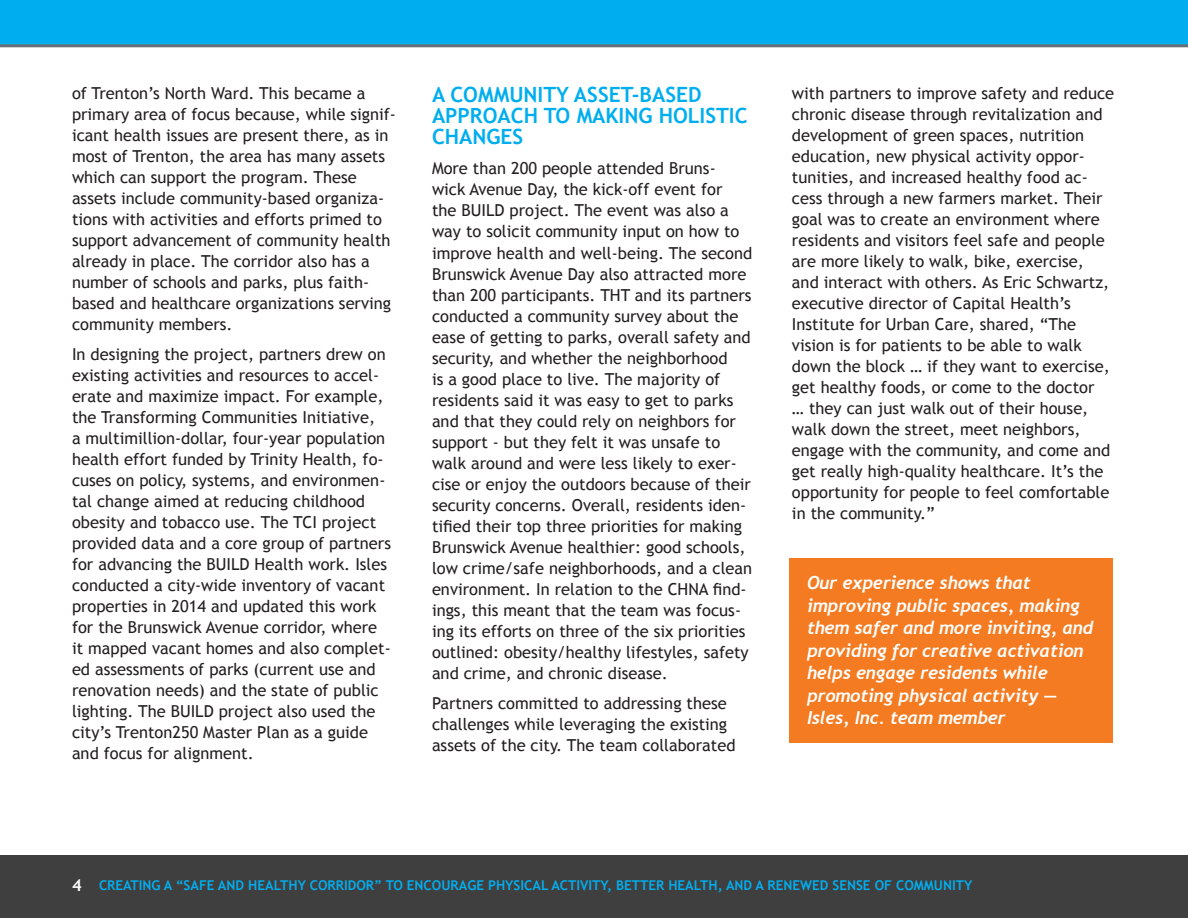
<style>
.page{position:relative;width:1188px;height:918px;background:#fff}
.page>*{position:absolute;margin:0;border:0;box-sizing:border-box;transform-origin:0 0}
.t1{font:700 21px/21px "Trebuchet MS";color:#00aeef}
.t2{font:italic 700 18px/22.5px "Trebuchet";letter-spacing:-.01em;color:#fff}
.t3{font:16.5px/21px "Trebuchet MS";color:#231f20}
.t4{font:700 13.5px "Trebuchet MS";color:#00aeef}
.s1{font-size:16.5px;color:#fff}
</style>
<div class="page">
<div style="left:0;top:855px;width:1188px;height:63px;background:#403f3f"></div>
<div style="left:0;top:0;width:1188px;height:46px;background:#00aeef"></div>
<hr style="left:0;top:44px;width:1188px;height:3px;background:#686f76">
<div style="left:789px;top:558px;width:324px;height:184px;background:#f47b21"></div>
<p class="t3" style="left:72px;top:83px;width:325px">of Trenton’s North Ward. This became a primary area of focus because, while signif&shy;icant health issues are present there, as in most of Trenton, the area has many assets which can support the program. These assets include community-based organiza&shy;tions with activities and efforts primed to support advancement of community health already in place. The corridor also has a number of schools and parks, plus faith&shy;based and healthcare organizations serving community members.</p>
<p class="t3" style="left:72px;top:344px;width:321px">In designing the project, partners drew on existing activities and resources to accel&shy;erate and maximize impact. For example, the Transforming Communities Initiative,<br>a multimillion-dollar, four-year population health effort funded by Trinity Health, fo&shy;cuses on policy, systems, and environmen&shy;tal change aimed at reducing childhood obesity and tobacco use. The TCI project provided data and a core group of partners for advancing the BUILD Health work. Isles conducted a city-wide inventory of vacant properties in 2014 and updated this work for the Brunswick Avenue corridor, where it mapped vacant homes and also complet&shy;ed assessments of parks (current use and renovation needs) and the state of public lighting. The BUILD project also used the city’s Trenton250 Master Plan as a guide and focus for alignment.</p>
<p class="t1" style="left:432px;top:85px;width:317px">A COMMUNITY ASSET-BASED<br>APPROACH TO MAKING HOLISTIC<br>CHANGES</p>
<p class="t3" style="left:432px;top:158px;width:322px">More than 200 people attended Bruns&shy;wick Avenue Day, the kick-off event for<br>the BUILD project. The event was also a way to solicit community input on how to improve health and well-being. The second Brunswick Avenue Day also attracted more than 200 participants. THT and its partners conducted a community survey about the ease of getting to parks, overall safety and security, and whether the neighborhood<br>is a good place to live. The majority of residents said it was easy to get to parks and that they could rely on neighbors for support - but they felt it was unsafe to walk around and were less likely to exer&shy;cise or enjoy the outdoors because of their security concerns. Overall, residents iden&shy;tified their top three priorities for making Brunswick Avenue healthier: good schools, low crime/safe neighborhoods, and a clean environment. In relation to the CHNA find&shy;ings, this meant that the team was focus&shy;ing its efforts on three of the six priorities outlined: obesity/healthy lifestyles, safety and crime, and chronic disease.</p>
<p class="t3" style="left:432px;top:692px;width:305px">Partners committed to addressing these challenges while leveraging the existing assets of the city. The team collaborated</p>
<p class="t3" style="left:792px;top:83px;width:324px">with partners to improve safety and reduce chronic disease through revitalization and development of green spaces, nutrition education, new physical activity oppor&shy;tunities, and increased healthy food ac&shy;cess through a new farmers market. Their goal was to create an environment where residents and visitors feel safe and people are more likely to walk, bike, exercise, and interact with others. As Eric Schwartz, executive director of Capital Health’s Institute for Urban Care, shared, “The vision is for patients to be able to walk down the block … if they want to exercise, get healthy foods, or come to the doctor<br>… they can just walk out of their house, walk down the street, meet neighbors, engage with the community, and come and get really high-quality healthcare. It’s the opportunity for people to feel comfortable in the community.”</p>
<p class="t2" style="left:807px;top:572px;width:288px">Our experience shows that improving public spaces, making them safer and more inviting, and providing for creative activation helps engage residents while promoting physical activity —<br>Isles, Inc. team member</p>
<p class="t4" style="left:72px;top:877px;width:902px"><span class="s1">4</span> CREATING A “SAFE AND HEALTHY CORRIDOR” TO ENCOURAGE PHYSICAL ACTIVITY, BETTER HEALTH, AND A RENEWED SENSE OF COMMUNITY</p>
</div>
